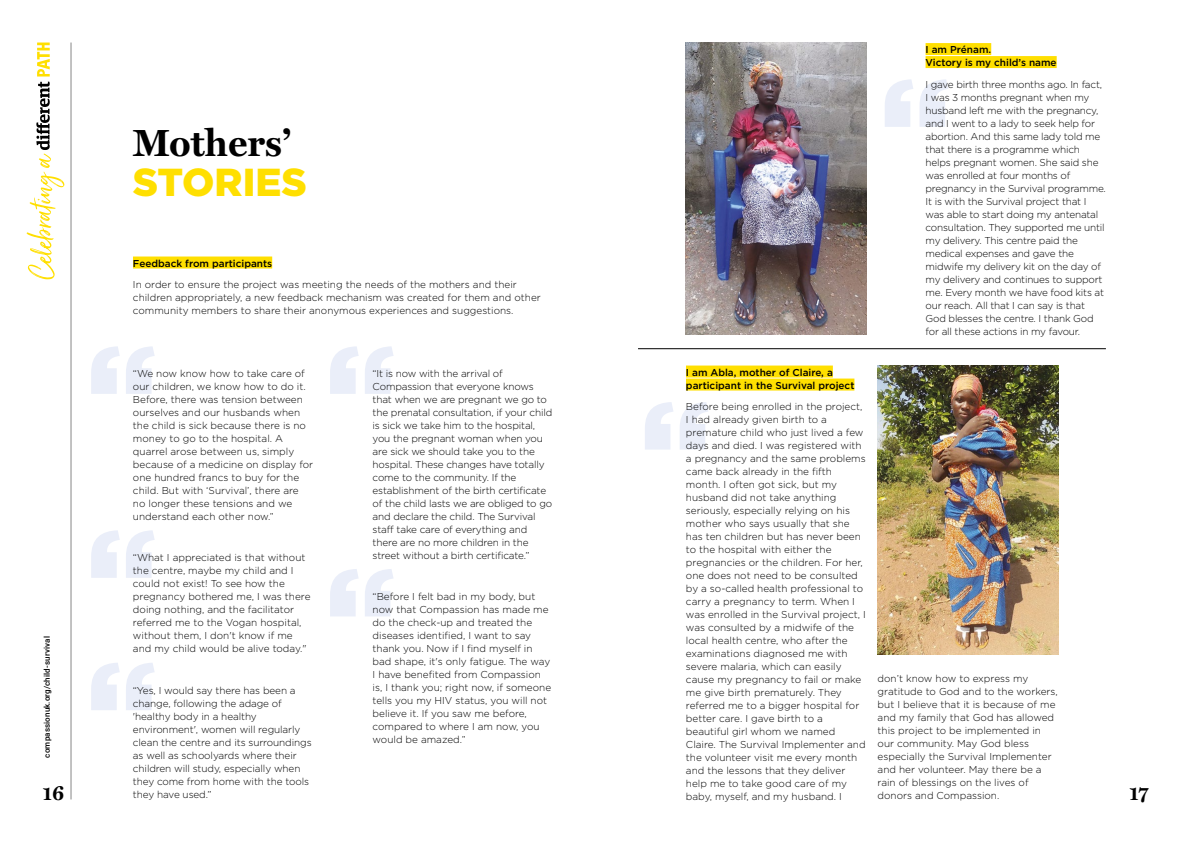
<style>
.page{position:relative;width:1191px;height:842px;background:#fff}
.page>*{position:absolute;margin:0;border:0;box-sizing:border-box;transform-origin:0 0}
.t1{font:900 39px "Gotham HTF";color:#ffdf00}
.t2{font:700 38px "Miller Text";color:#000}
.t3{font:700 20px "Miller Text";color:#000}
.t4{font:300 10px/13px "Gotham HTF";color:#000}
.t5{font:300 10px/13px "Gotham HTF";letter-spacing:-.02em;color:#000}
.t6{font:500 10px/13px "Gotham HTF";color:#000}
.t7{font:500 8px "Roboto";letter-spacing:.015em;color:#000}
</style>
<div class="page">
<hr style="left:71px;top:43px;width:1px;height:756px;background:#878787">
<svg style="left:27px;top:43px;width:37px;height:236px"></svg>
<svg style="left:645px;top:402px;width:63px;height:48px"></svg>
<svg style="left:885px;top:79px;width:63px;height:48px"></svg>
<svg style="left:91px;top:346px;width:64px;height:48px"></svg>
<svg style="left:91px;top:530px;width:64px;height:48px"></svg>
<svg style="left:91px;top:663px;width:64px;height:47px"></svg>
<svg style="left:330px;top:346px;width:63px;height:48px"></svg>
<svg style="left:330px;top:569px;width:63px;height:47px"></svg>
<div style="left:925px;top:43px;width:66px;height:12px;background:#ffdf00"></div>
<div style="left:925px;top:56px;width:131px;height:12px;background:#ffdf00"></div>
<img style="left:686px;top:43px;width:180px;height:292px">
<div style="left:686px;top:366px;width:147px;height:12px;background:#ffdf00"></div>
<div style="left:686px;top:379px;width:168px;height:12px;background:#ffdf00"></div>
<img style="left:877px;top:366px;width:181px;height:289px">
<hr style="left:638px;top:348px;width:468px;height:1px;background:#000">
<div style="left:133px;top:256px;width:139px;height:12px;background:#ffdf00"></div>
<h2 class="t2" style="left:133px;top:113px;width:160px">Mothers’</h2>
<h1 class="t1" style="left:133px;top:160px;width:175px">STORIES</h1>
<p class="t6" style="left:133px;top:256px;width:141px">Feedback from participants</p>
<p class="t4" style="left:133px;top:278px;width:409px">In order to ensure the project was meeting the needs of the mothers and their children appropriately, a new feedback mechanism was created for them and other community members to share their anonymous experiences and suggestions.</p>
<p class="t6" style="left:925px;top:43px;width:133px">I am Prénam.<br>Victory is my child’s name</p>
<p class="t5" style="left:925px;top:77px;width:182px">I gave birth three months ago. In fact, I was 3 months pregnant when my husband left me with the pregnancy, and I went to a lady to seek help for abortion. And this same lady told me that there is a programme which helps pregnant women. She said she was enrolled at four months of pregnancy in the Survival programme.<br>It is with the Survival project that I was able to start doing my antenatal consultation. They supported me until my delivery. This centre paid the medical expenses and gave the midwife my delivery kit on the day of my delivery and continues to support me. Every month we have food kits at our reach. All that I can say is that God blesses the centre. I thank God for all these actions in my favour.</p>
<p class="t6" style="left:686px;top:365px;width:170px">I am Abla, mother of Claire, a participant in the Survival project</p>
<p class="t4" style="left:686px;top:400px;width:181px">Before being enrolled in the project,<br>I had already given birth to a premature child who just lived a few days and died. I was registered with a pregnancy and the same problems came back already in the fifth month. I often got sick, but my husband did not take anything seriously, especially relying on his mother who says usually that she has ten children but has never been to the hospital with either the pregnancies or the children. For her, one does not need to be consulted by a so-called health professional to carry a pregnancy to term. When I was enrolled in the Survival project, I was consulted by a midwife of the local health centre, who after the examinations diagnosed me with severe malaria, which can easily cause my pregnancy to fail or make me give birth prematurely. They referred me to a bigger hospital for better care. I gave birth to a beautiful girl whom we named<br>Claire. The Survival Implementer and the volunteer visit me every month and the lessons that they deliver help me to take good care of my baby, myself, and my husband. I</p>
<p class="t4" style="left:133px;top:367px;width:182px">“We now know how to take care of our children, we know how to do it.<br>Before, there was tension between ourselves and our husbands when the child is sick because there is no money to go to the hospital. A quarrel arose between us, simply because of a medicine on display for one hundred francs to buy for the child. But with ‘Survival’, there are no longer these tensions and we understand each other now.”</p>
<p class="t4" style="left:133px;top:551px;width:179px">“What I appreciated is that without the centre, maybe my child and I could not exist! To see how the pregnancy bothered me, I was there doing nothing, and the facilitator referred me to the Vogan hospital, without them, I don't know if me and my child would be alive today."</p>
<p class="t4" style="left:133px;top:683px;width:180px">“Yes, I would say there has been a change, following the adage of 'healthy body in a healthy environment', women will regularly clean the centre and its surroundings as well as schoolyards where their children will study, especially when they come from home with the tools they have used.”</p>
<p class="t4" style="left:372px;top:367px;width:181px">“It is now with the arrival of Compassion that everyone knows that when we are pregnant we go to the prenatal consultation, if your child is sick we take him to the hospital, you the pregnant woman when you are sick we should take you to the hospital. These changes have totally come to the community. If the establishment of the birth certificate of the child lasts we are obliged to go and declare the child. The Survival staff take care of everything and there are no more children in the street without a birth certificate.”</p>
<p class="t4" style="left:372px;top:590px;width:180px">“Before I felt bad in my body, but now that Compassion has made me do the check-up and treated the diseases identified, I want to say thank you. Now if I find myself in bad shape, it's only fatigue. The way<br>I have benefited from Compassion is, I thank you; right now, if someone tells you my HIV status, you will not believe it. If you saw me before, compared to where I am now, you would be amazed.”</p>
<p class="t7" style="left:41px;top:758px;width:123px;rotate:-90deg">compassionuk.org/child-survival</p>
<p class="t4" style="left:877px;top:672px;width:182px">don’t know how to express my gratitude to God and to the workers, but I believe that it is because of me and my family that God has allowed this project to be implemented in our community. May God bless especially the Survival Implementer and her volunteer. May there be a rain of blessings on the lives of donors and Compassion.</p>
<h3 class="t3" style="left:43px;top:777px;width:23px">16</h3>
<h3 class="t3" style="left:1129px;top:777px;width:20px">17</h3>
</div>
